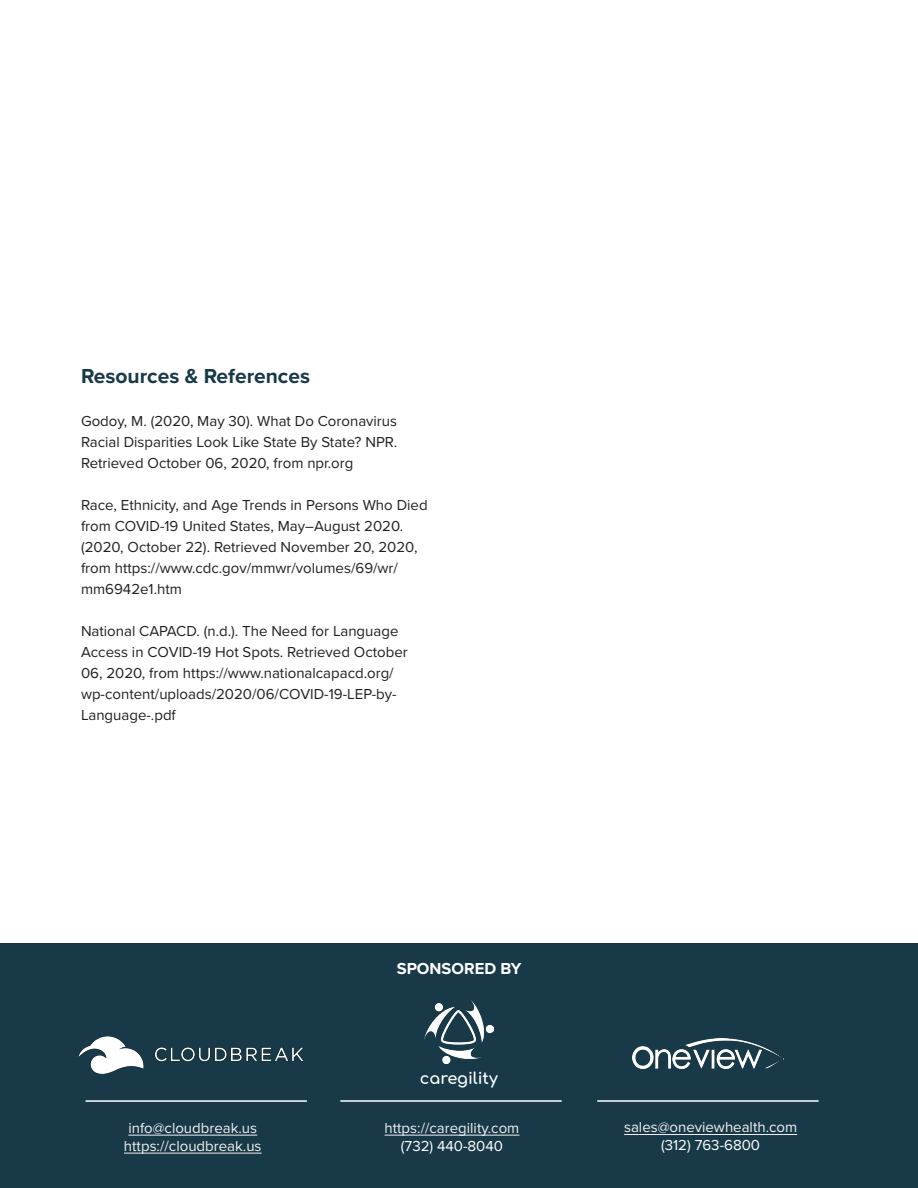
<style>
.page{position:relative;width:918px;height:1188px;background:#fff}
.page>*{position:absolute;margin:0;border:0;box-sizing:border-box;transform-origin:0 0}
.t1{font:700 21px "Proxima Nova";color:#183948}
.t2{font:700 16.5px "Proxima Nova";color:#fff}
.t3{font:16.05px "Comfortaa";color:#fff}
.t4{font:15px/21px "Proxima Nova";color:#231f20}
.t5{font:15px "Proxima Nova";color:#f2f1f0}
.t6{font:15px "Proxima Nova";color:#fff}
</style>
<div class="page">
<div style="left:0;top:944px;width:918px;height:244px;background:#183948"></div>
<img style="left:425px;top:1000px;width:69px;height:63px">
<img style="left:79px;top:1036px;width:225px;height:37px">
<img style="left:632px;top:1039px;width:152px;height:29px">
<hr style="left:128px;top:1135px;width:129px;height:1px;background:#f2f1f0">
<hr style="left:124px;top:1153px;width:138px;height:1px;background:#f2f1f0">
<hr style="left:385px;top:1135px;width:134px;height:1px;background:#f2f1f0">
<hr style="left:624px;top:1134px;width:173px;height:1px;background:#f2f1f0">
<hr style="left:86px;top:1100px;width:221px;height:2px;background:#fff">
<hr style="left:340px;top:1100px;width:222px;height:2px;background:#fff">
<hr style="left:597px;top:1100px;width:222px;height:2px;background:#fff">
<p class="t1" style="left:81px;top:360px;width:231px">Resources &amp; References</p>
<p class="t4" style="left:81px;top:410px;width:318px;text-align:justify">Godoy, M. (2020, May 30). What Do Coronavirus Racial Disparities Look Like State By State? NPR.<br>Retrieved October 06, 2020, from npr.org</p>
<p class="t4" style="left:81px;top:494px;width:348px">Race, Ethnicity, and Age Trends in Persons Who Died from COVID-19 United States, May–August 2020. (2020, October 22). Retrieved November 20, 2020, from https://www.cdc.gov/mmwr/volumes/69/wr/ mm6942e1.htm</p>
<p class="t4" style="left:81px;top:620px;width:328px">National CAPACD. (n.d.). The Need for Language Access in COVID-19 Hot Spots. Retrieved October 06, 2020, from https://www.nationalcapacd.org/ wp-content/uploads/2020/06/COVID-19-LEP-by-Language-.pdf</p>
<p class="t2" style="left:397px;top:956px;width:126px">SPONSORED BY</p>
<p class="t5" style="left:128px;top:1117px;width:130px">info@cloudbreak.us</p>
<p class="t5" style="left:124px;top:1135px;width:139px">https://cloudbreak.us</p>
<p class="t3" style="left:420px;top:1064px;width:80px">caregility</p>
<p class="t5" style="left:385px;top:1117px;width:136px">https://caregility.com</p>
<p class="t6" style="left:401px;top:1135px;width:104px">(732) 440-8040</p>
<p class="t5" style="left:624px;top:1116px;width:175px">sales@oneviewhealth.com</p>
<p class="t6" style="left:661px;top:1134px;width:100px">(312) 763-6800</p>
</div>
